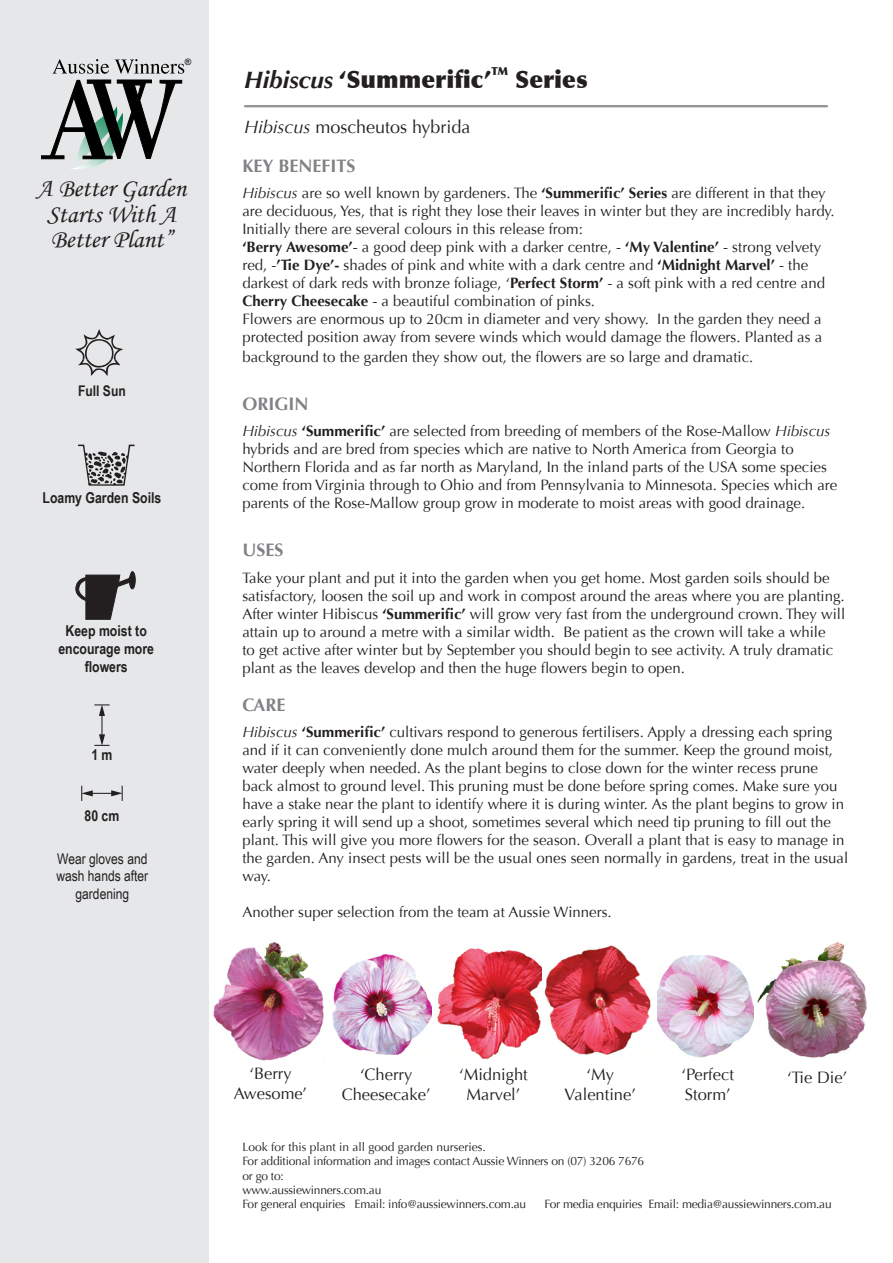
<style>
.page{position:relative;width:893px;height:1263px;background:#fff}
.page>*{position:absolute;margin:0;border:0;box-sizing:border-box;transform-origin:0 0}
.t1{font:25.5px "Monotype Corsiva";color:#231f20}
.t2{font:900 24px "Optima";color:#231f20}
.copy{font:18px "Optima";color:#231f20}
.copy-2{font:700 18px "Optima";color:#808285}
.t3{font:16.5px "Optima";color:#231f20}
.copy-3{font:15px/18px "Optima";color:#231f20}
.t4{font:700 15px/18px "Arial Narrow";color:#231f20;text-align:center}
.t5{font:14.7px/17.7px "Arial Narrow";color:#231f20;text-align:center}
.t6{font:700 14.7px "Arial Narrow";color:#231f20}
.t7{font:12px "Optima";letter-spacing:-.02em;color:#231f20}
.t8{font:12px "Optima";color:#231f20}
.t9{font:900 10.95px "Optima";color:#231f20;scale:.96 1}
.t10{font:8.85px "Arial";color:#000}
.s1{font-weight:700;font-style:italic}
.s2{font-style:italic}
.s3{font-weight:700}
</style>
<div class="page">
<hr style="left:244px;top:105px;width:584px;height:2px;background:#939598">
<div style="left:0;top:0;width:208px;height:1263px;background:#e6e7e9"></div>
<svg style="left:41px;top:59px;width:143px;height:110px"></svg>
<img style="left:758px;top:942px;width:108px;height:116px">
<img style="left:213px;top:942px;width:111px;height:119px">
<img style="left:437px;top:948px;width:105px;height:111px">
<img style="left:332px;top:954px;width:100px;height:100px">
<img style="left:657px;top:955px;width:96px;height:102px">
<img style="left:544px;top:945px;width:107px;height:110px">
<svg style="left:75px;top:329px;width:48px;height:47px"></svg>
<svg style="left:78px;top:444px;width:57px;height:42px"></svg>
<svg style="left:94px;top:704px;width:16px;height:42px"></svg>
<svg style="left:81px;top:786px;width:42px;height:15px"></svg>
<svg style="left:75px;top:571px;width:61px;height:49px"></svg>
<p class="t10" style="left:185px;top:56px;width:8px">®</p>
<p class="t1" style="left:37px;top:173px;width:151px">A Better Garden</p>
<p class="t1" style="left:47px;top:198px;width:131px">Starts With A</p>
<p class="t1" style="left:51px;top:224px;width:123px">Better Plant”</p>
<p class="t6" style="left:78px;top:379px;width:49px">Full Sun</p>
<p class="t4" style="left:42px;top:488px;width:120px">Loamy Garden Soils</p>
<p class="t4" style="left:58px;top:621px;width:97px">Keep moist to encourage more flowers</p>
<p class="t4" style="left:91px;top:745px;width:23px">1 m</p>
<p class="t4" style="left:85px;top:806px;width:36px">80 cm</p>
<p class="t5" style="left:56px;top:849px;width:93px">Wear gloves and wash hands after gardening</p>
<p class="t2" style="left:244px;top:65px;width:249px"><span class="s1">Hibiscus</span> ‘Summerific’</p>
<p class="t9" style="left:491px;top:64px;width:19px">TM</p>
<p class="t2" style="left:515px;top:65px;width:74px">Series</p>
<p class="copy" style="left:244px;top:117px;width:228px"><span class="s2">Hibiscus</span> moscheutos hybrida</p>
<p class="copy-2" style="left:242px;top:155px;width:115px">Key Benefits</p>
<p class="copy-3" style="left:242px;top:184px;width:594px"><span class="s2">Hibiscus</span> are so well known by gardeners. The <span class="s3">‘Summerific’ Series</span> are different in that they are deciduous, Yes, that is right they lose their leaves in winter but they are incredibly hardy.<br>Initially there are several colours in this release from:</p>
<p class="copy-3" style="left:242px;top:238px;width:584px"><span class="s3">‘Berry Awesome’</span>- a good deep pink with a darker centre, - <span class="s3">‘My Valentine’</span> - strong velvety red, -<span class="s3">’Tie Dye’-</span> shades of pink and white with a dark centre and <span class="s3">‘Midnight Marvel’</span> - the darkest of dark reds with bronze foliage, ‘<span class="s3">Perfect Storm’</span> - a soft pink with a red centre and <span class="s3">Cherry Cheesecake</span> - a beautiful combination of pinks.</p>
<p class="copy-3" style="left:242px;top:310px;width:581px">Flowers are enormous up to 20cm in diameter and very showy. In the garden they need a protected position away from severe winds which would damage the flowers. Planted as a</p>
<p class="copy-3" style="left:242px;top:348px;width:513px">background to the garden they show out, the flowers are so large and dramatic.</p>
<p class="copy-2" style="left:242px;top:393px;width:67px">Origin</p>
<p class="copy-3" style="left:242px;top:423px;width:597px"><span class="s2">Hibiscus</span> <span class="s3">‘Summerific’</span> are selected from breeding of members of the Rose-Mallow <span class="s2">Hibiscus </span>hybrids and are bred from species which are native to North America from Georgia to Northern Florida and as far north as Maryland, In the inland parts of the USA some species come from Virginia through to Ohio and from Pennsylvania to Minnesota. Species which are parents of the Rose-Mallow group grow in moderate to moist areas with good drainage.</p>
<p class="copy-2" style="left:242px;top:540px;width:43px">Uses</p>
<p class="copy-3" style="left:242px;top:569px;width:604px">Take your plant and put it into the garden when you get home. Most garden soils should be satisfactory, loosen the soil up and work in compost around the areas where you are planting.<br>After winter Hibiscus <span class="s3">‘Summerific’</span> will grow very fast from the underground crown. They will attain up to around a metre with a similar width. Be patient as the crown will take a while<br>to get active after winter but by September you should begin to see activity. A truly dramatic plant as the leaves develop and then the huge flowers begin to open.</p>
<p class="copy-2" style="left:242px;top:694px;width:34px">CARE</p>
<p class="copy-3" style="left:242px;top:723px;width:607px"><span class="s2">Hibiscus</span> <span class="s3">‘Summerific’</span> cultivars respond to generous fertilisers. Apply a dressing each spring and if it can conveniently done mulch around them for the summer. Keep the ground moist, water deeply when needed. As the plant begins to close down for the winter recess prune back almost to ground level. This pruning must be done before spring comes. Make sure you have a stake near the plant to identify where it is during winter. As the plant begins to grow in early spring it will send up a shoot, sometimes several which need tip pruning to fill out the plant. This will give you more flowers for the season. Overall a plant that is easy to manage in the garden. Any insect pests will be the usual ones seen normally in gardens, treat in the usual way.</p>
<p class="copy-3" style="left:242px;top:903px;width:371px">Another super selection from the team at Aussie Winners.</p>
<p class="t3" style="left:249px;top:1064px;width:44px">‘Berry</p>
<p class="t3" style="left:234px;top:1084px;width:75px">Awesome’</p>
<p class="t3" style="left:360px;top:1065px;width:54px">‘Cherry</p>
<p class="t3" style="left:342px;top:1085px;width:90px">Cheesecake’</p>
<p class="t3" style="left:459px;top:1065px;width:70px">‘Midnight</p>
<p class="t3" style="left:466px;top:1085px;width:55px">Marvel’</p>
<p class="t3" style="left:586px;top:1065px;width:29px">‘My</p>
<p class="t3" style="left:564px;top:1085px;width:73px">Valentine’</p>
<p class="t3" style="left:681px;top:1065px;width:54px">‘Perfect</p>
<p class="t3" style="left:685px;top:1085px;width:47px">Storm’</p>
<p class="t3" style="left:787px;top:1068px;width:62px">‘Tie Die’</p>
<p class="t8" style="left:242px;top:1140px;width:245px">Look for this plant in all good garden nurseries.</p>
<p class="t7" style="left:242px;top:1154px;width:403px">For additional information and images contact Aussie Winners on (07) 3206 7676</p>
<p class="t7" style="left:242px;top:1168px;width:43px">or go to:</p>
<p class="t7" style="left:242px;top:1183px;width:140px">www.aussiewinners.com.au</p>
<p class="t7" style="left:242px;top:1197px;width:285px">For general enquiries Email: info@aussiewinners.com.au</p>
<p class="t7" style="left:545px;top:1197px;width:289px">For media enquiries Email: media@aussiewinners.com.au</p>
</div>
